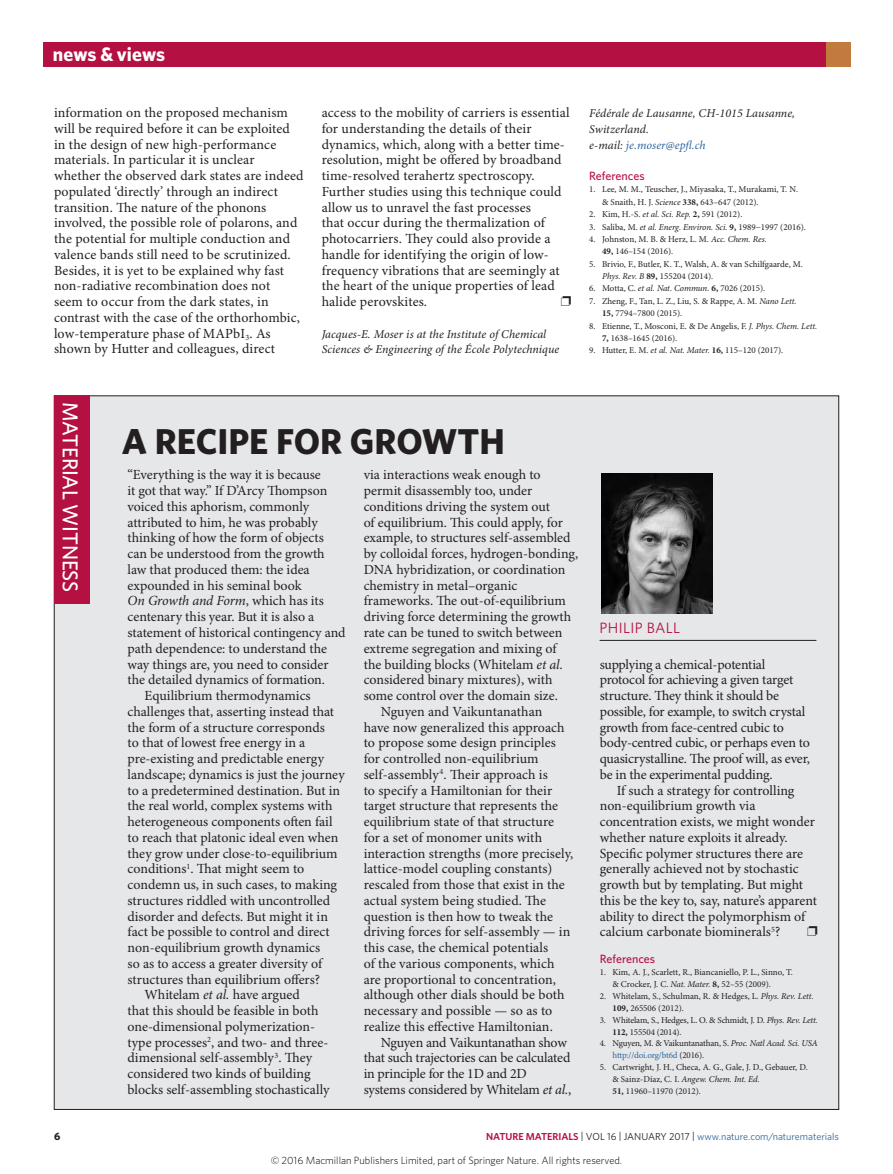
<style>
.page{position:relative;width:893px;height:1174px;background:#fff}
.page>*{position:absolute;margin:0;border:0;box-sizing:border-box;transform-origin:0 0}
.MatWit_title{font:700 36px "Whitney";color:#231f20}
.MatWit_strap{font:500 21.6px "Whitney";letter-spacing:-.01em;color:#fff}
.t1{font:700 19.5px "Whitney";color:#fff}
.MatWit_author{font:15px "Whitney";letter-spacing:.02em;color:#b41142}
.Body_text{font:13.95px/15.8px "Minion Pro";color:#231f20}
.Body_first{font:13.95px/15.8px "Minion Pro";letter-spacing:-.005em;color:#231f20}
.Body_text-2{font:13.95px/15.8px "Minion Pro";letter-spacing:-.02em;color:#231f20}
.Author_information{font:italic 12px/15.8px "Minion Pro";letter-spacing:.005em;color:#231f20}
.Ref_head{font:500 12px "Whitney";color:#b41142}
.t2{font:700 10.8px "Whitney";color:#231f20}
.t3{font:300 10.5px "Whitney";color:#000}
.t4{font:10.2px "Whitney";color:#2f679b}
.References{font:9px/12.3px "Minion Pro";color:#231f20}
.References-2{font:9px/11.9px "Minion Pro";letter-spacing:-.025em;color:#231f20}
.s1{color:#2f679b}
.s2{font-style:italic}
.s3{font-weight:700}
.s4{font-weight:600;color:#b41142}
.s5{color:#231f20}
</style>
<div class="page">
<div style="left:43px;top:43px;width:807px;height:24px;background:#b41142"></div>
<div style="left:826px;top:43px;width:24px;height:24px;background:#c17b3f"></div>
<div style="left:54px;top:396px;width:785px;height:713px;background:#e6e7e9"></div>
<div style="left:54px;top:395px;width:35px;height:209px;background:#b41142"></div>
<img style="left:601px;top:474px;width:112px;height:139px">
<hr style="left:600px;top:640px;width:216px;height:1px;background:#231f20">
<h3 class="t1" style="left:53px;top:41px;width:114px">news &amp; views</h3>
<p class="Body_text" style="left:54px;top:105px;width:251px">information on the proposed mechanism will be required before it can be exploited in the design of new high-performance materials. In particular it is unclear whether the observed dark states are indeed populated ‘directly’ through an indirect transition. The nature of the phonons involved, the possible role of polarons, and the potential for multiple conduction and valence bands still need to be scrutinized.<br>Besides, it is yet to be explained why fast non-radiative recombination does not<br>seem to occur from the dark states, in contrast with the case of the orthorhombic, low-temperature phase of MAPbI<sub>3</sub>. As shown by Hutter and colleagues, direct</p>
<p class="Body_text" style="left:322px;top:105px;width:249px">access to the mobility of carriers is essential for understanding the details of their dynamics, which, along with a better time&shy;resolution, might be offered by broadband time-resolved terahertz spectroscopy.<br>Further studies using this technique could allow us to unravel the fast processes<br>that occur during the thermalization of photocarriers. They could also provide a handle for identifying the origin of low&shy;frequency vibrations that are seemingly at the heart of the unique properties of lead halide perovskites.</p>
<p class="Author_information" style="left:322px;top:326px;width:239px">Jacques-E. Moser is at the Institute of Chemical<br>Sciences &amp; Engineering of the École Polytechnique</p>
<p class="Author_information" style="left:589px;top:106px;width:207px">Fédérale de Lausanne, CH-1015 Lausanne,<br>Switzerland.<br>e-mail: <span class="s1">je.moser@epfl.ch</span></p>
<p class="Ref_head" style="left:589px;top:168px;width:57px">References</p>
<p class="References" style="left:602px;top:184px;width:197px;text-indent:-13px">1. Lee, M. M., Teuscher, J., Miyasaka, T., Murakami, T. N. &amp; Snaith, H. J. <span class="s2">Science</span> <span class="s3">338,</span> 643–647 (2012).</p>
<p class="References" style="left:589px;top:208px;width:155px">2. Kim, H.‑S. <span class="s2">et al. Sci. Rep.</span> <span class="s3">2,</span> 591 (2012).</p>
<p class="References" style="left:589px;top:221px;width:218px">3. Saliba, M. <span class="s2">et al. Energ. Environ. Sci.</span> <span class="s3">9,</span> 1989−1997 (2016).</p>
<p class="References" style="left:602px;top:233px;width:166px;text-indent:-13px">4. Johnston, M. B. &amp; Herz, L. M. <span class="s2">Acc. Chem. Res.<br></span><span class="s3">49,</span> 146–154 (2016).</p>
<p class="References" style="left:602px;top:258px;width:202px;text-indent:-13px">5. Brivio, F., Butler, K. T., Walsh, A. &amp; van Schilfgaarde, M.<br><span class="s2">Phys. Rev. B</span> <span class="s3">89,</span> 155204 (2014).</p>
<p class="References" style="left:589px;top:283px;width:177px">6. Motta, C. <span class="s2">et al. Nat. Commun.</span> <span class="s3">6,</span> 7026 (2015).</p>
<p class="References" style="left:602px;top:295px;width:196px;text-indent:-13px">7. Zheng, F., Tan, L. Z., Liu, S. &amp; Rappe, A. M. <span class="s2">Nano Lett.<br></span><span class="s3">15,</span> 7794–7800 (2015).</p>
<p class="References" style="left:602px;top:320px;width:217px;text-indent:-13px">8. Etienne, T., Mosconi, E. &amp; De Angelis, F. <span class="s2">J. Phys. Chem. Lett.<br></span><span class="s3">7,</span> 1638–1645 (2016).</p>
<p class="References" style="left:589px;top:345px;width:196px">9. Hutter, E. M. <span class="s2">et al. Nat. Mater.</span> <span class="s3">16,</span> 115–120 (2017).</p>
<p class="MatWit_strap" style="left:85px;top:402px;width:191px;rotate:90deg">MATERIAL WITNESS</p>
<p class="MatWit_title" style="left:122px;top:418px;width:384px">A RECIPE FOR GROWTH</p>
<p class="Body_first" style="left:128px;top:467px;width:220px">“Everything is the way it is because<br>it got that way.” If D’Arcy Thompson voiced this aphorism, commonly attributed to him, he was probably thinking of how the form of objects can be understood from the growth law that produced them: the idea expounded in his seminal book<br><span class="s2">On Growth and Form</span>, which has its centenary this year. But it is also a statement of historical contingency and path dependence: to understand the way things are, you need to consider the detailed dynamics of formation.</p>
<p class="Body_text" style="left:128px;top:688px;width:219px;text-indent:17px">Equilibrium thermodynamics challenges that, asserting instead that the form of a structure corresponds<br>to that of lowest free energy in a pre-existing and predictable energy landscape; dynamics is just the journey to a predetermined destination. But in the real world, complex systems with heterogeneous components often fail to reach that platonic ideal even when they grow under close-to-equilibrium conditions<sup>1</sup>. That might seem to condemn us, in such cases, to making structures riddled with uncontrolled disorder and defects. But might it in fact be possible to control and direct non-equilibrium growth dynamics<br>so as to access a greater diversity of structures than equilibrium offers?</p>
<p class="Body_text" style="left:128px;top:987px;width:203px;text-indent:17px">Whitelam <span class="s2">et al.</span> have argued<br>that this should be feasible in both one-dimensional polymerization&shy;type processes<sup>2</sup>, and two- and three&shy;dimensional self-assembly<sup>3</sup>. They considered two kinds of building blocks self-assembling stochastically</p>
<p class="Body_text" style="left:364px;top:467px;width:216px">via interactions weak enough to permit disassembly too, under conditions driving the system out<br>of equilibrium. This could apply, for example, to structures self-assembled by colloidal forces, hydrogen-bonding, DNA hybridization, or coordination chemistry in metal–organic frameworks. The out-of-equilibrium driving force determining the growth rate can be tuned to switch between extreme segregation and mixing of<br>the building blocks (Whitelam <span class="s2">et al. </span>considered binary mixtures), with some control over the domain size.</p>
<p class="Body_text" style="left:364px;top:704px;width:211px;text-indent:17px">Nguyen and Vaikuntanathan<br>have now generalized this approach to propose some design principles for controlled non-equilibrium self-assembly<sup>4</sup>. Their approach is<br>to specify a Hamiltonian for their target structure that represents the equilibrium state of that structure for a set of monomer units with interaction strengths (more precisely, lattice-model coupling constants) rescaled from those that exist in the actual system being studied. The question is then how to tweak the driving forces for self-assembly — in this case, the chemical potentials<br>of the various components, which are proportional to concentration, although other dials should be both necessary and possible — so as to realize this effective Hamiltonian.</p>
<p class="Body_text-2" style="left:364px;top:1034px;width:209px;text-indent:17px">Nguyen and Vaikuntanathan show that such trajectories can be calculated in principle for the 1D and 2D systems considered by Whitelam <span class="s2">et al.</span>,</p>
<p class="MatWit_author" style="left:600px;top:618px;width:82px">PHILIP BALL</p>
<p class="Body_text" style="left:600px;top:656px;width:212px">supplying a chemical-potential protocol for achieving a given target structure. They think it should be possible, for example, to switch crystal growth from face-centred cubic to body-centred cubic, or perhaps even to quasicrystalline. The proof will, as ever, be in the experimental pudding.</p>
<p class="Body_text" style="left:600px;top:782px;width:219px;text-indent:17px">If such a strategy for controlling non-equilibrium growth via concentration exists, we might wonder whether nature exploits it already.<br>Specific polymer structures there are generally achieved not by stochastic growth but by templating. But might this be the key to, say, nature’s apparent ability to direct the polymorphism of calcium carbonate biominerals<sup>5</sup>?</p>
<p class="Ref_head" style="left:600px;top:951px;width:57px">References</p>
<p class="References" style="left:612px;top:967px;width:182px;line-height:11.9px;text-indent:-13px">1. Kim, A. J., Scarlett, R., Biancaniello, P. L., Sinno, T. &amp; Crocker, J. C. <span class="s2">Nat. Mater.</span> <span class="s3">8,</span> 52–55 (2009).</p>
<p class="References" style="left:612px;top:990px;width:203px;line-height:11.9px;text-indent:-13px">2. Whitelam, S., Schulman, R. &amp; Hedges, L. <span class="s2">Phys. Rev. Lett.<br></span><span class="s3">109,</span> 265506 (2012).</p>
<p class="References" style="left:612px;top:1014px;width:207px;line-height:11.9px;text-indent:-13px">3. Whitelam, S., Hedges, L. O. &amp; Schmidt, J. D. <span class="s2">Phys. Rev. Lett.<br></span><span class="s3">112,</span> 155504 (2014).</p>
<p class="References-2" style="left:612px;top:1038px;width:207px;text-indent:-13px">4. Nguyen, M. &amp; Vaikuntanathan, S. <span class="s2">Proc. Natl Acad. Sci. USA </span><span class="s1">http://doi.org/bt6d</span> (2016).</p>
<p class="References" style="left:612px;top:1061px;width:197px;line-height:11.9px;text-indent:-13px">5. Cartwright, J. H., Checa, A. G., Gale, J. D., Gebauer, D. &amp; Sainz-Díaz, C. I. <span class="s2">Angew. Chem. Int. Ed.<br></span><span class="s3">51,</span> 11960–11970 (2012).</p>
<p class="t2" style="left:54px;top:1129px;width:8px">6</p>
<p class="t4" style="left:486px;top:1129px;width:354px"><span class="s4">NATURE MATERIALS</span> <span class="s5">| VOL 16 | JANUARY 2017 |</span> www.nature.com/naturematerials</p>
<p class="t3" style="left:271px;top:1153px;width:353px">© 2016 Macmillan Publishers Limited, part of Springer Nature. All rights reserved.</p>
</div>
